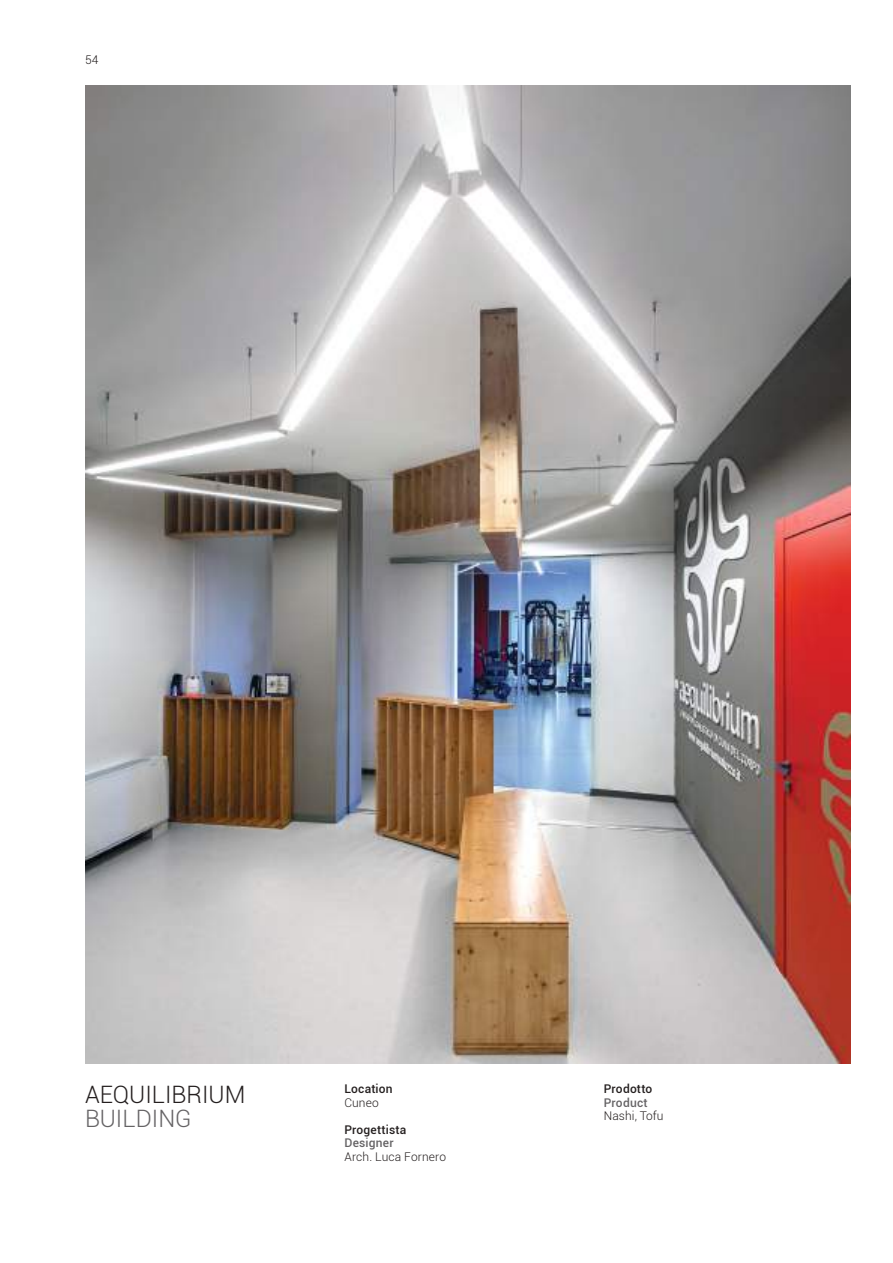
<style>
.page{position:relative;width:893px;height:1263px;background:#fff}
.page>*{position:absolute;margin:0;border:0;box-sizing:border-box;transform-origin:0 0}
.t1{font:300 24px "Roboto";color:#241f1f}
.t2{font:300 24px "Roboto";color:#656365}
.t3{font:300 12px "Roboto";letter-spacing:.01em;color:#241f1f}
.t4{font:500 12px "Roboto";letter-spacing:.015em;color:#241f1f}
.t5{font:500 12px "Roboto";letter-spacing:.02em;color:#656365}
</style>
<div class="page">
<img style="left:85px;top:85px;width:765px;height:978px">
<p class="t3" style="left:85px;top:51px;width:15px">54</p>
<h1 class="t1" style="left:85px;top:1077px;width:162px">AEQUILIBRIUM</h1>
<h1 class="t2" style="left:85px;top:1101px;width:108px">BUILDING</h1>
<p class="t4" style="left:344px;top:1081px;width:50px">Location</p>
<p class="t3" style="left:344px;top:1094px;width:36px">Cuneo</p>
<p class="t4" style="left:344px;top:1121px;width:64px">Progettista</p>
<p class="t5" style="left:344px;top:1135px;width:51px">Designer</p>
<p class="t3" style="left:344px;top:1148px;width:103px">Arch. Luca Fornero</p>
<p class="t4" style="left:604px;top:1081px;width:50px">Prodotto</p>
<p class="t5" style="left:604px;top:1094px;width:45px">Product</p>
<p class="t3" style="left:604px;top:1108px;width:61px">Nashi, Tofu</p>
</div>
